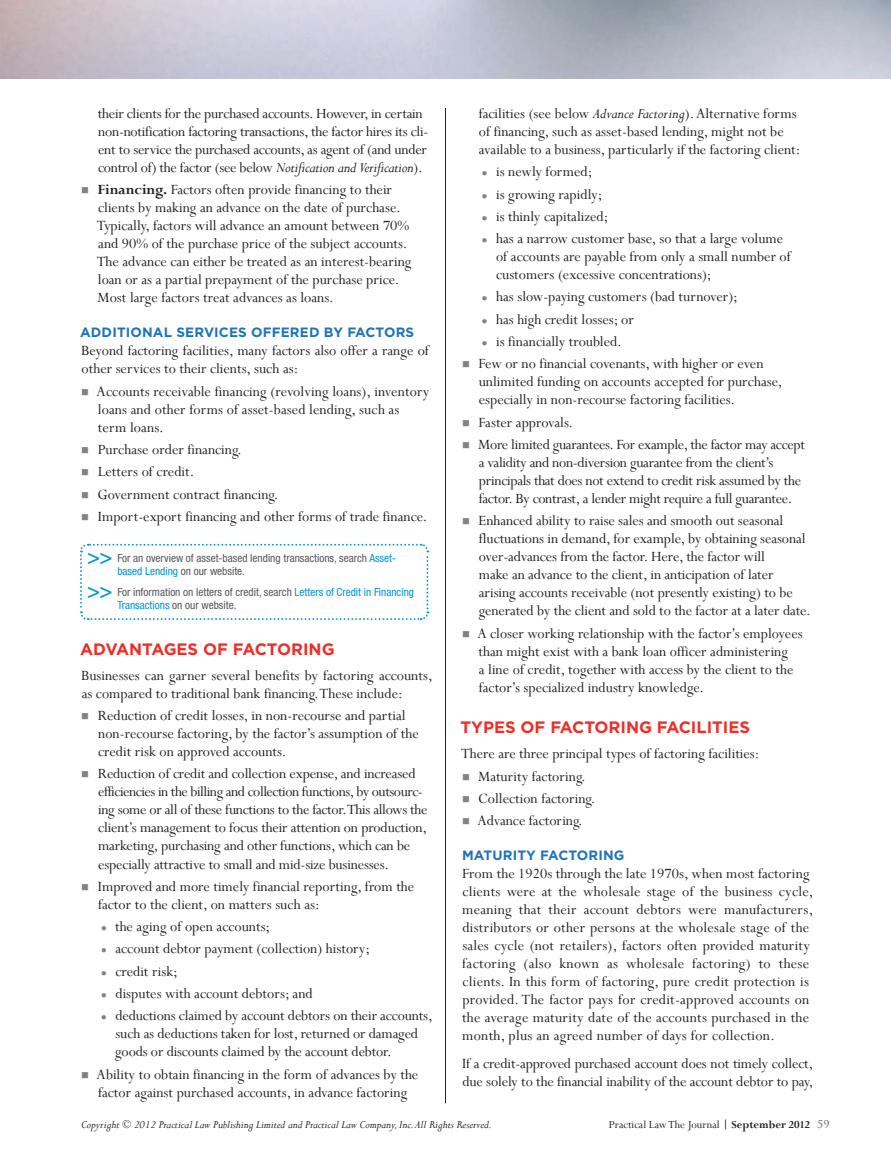
<style>
.page{position:relative;width:891px;height:1161px;background:#fff}
.page>*{position:absolute;margin:0;border:0;box-sizing:border-box;transform-origin:0 0}
.t1{font:500 condensed 21.75px/33.6px "Helvetica Neue LT Std";color:#0095d9}
.t2{font:700 16.5px "Gotham";color:#ee2e28}
.t3{font:15.75px/18px "Perpetua";color:#231f20}
.t4{font:15.75px/18px "Perpetua";letter-spacing:-.02em;color:#231f20}
.t5{font:700 13.5px "Gotham";letter-spacing:.01em;color:#1e73bb}
.t6{font:italic 12px "Perpetua";color:#231f20}
.t7{font:12px "Perpetua";color:#231f20}
.t8{font:condensed 11.25px/12.8px "Helvetica Neue LT Std";color:#57585a}
.s1{font-style:italic}
.s2{font-weight:700}
.s3{color:#0095d9}
.s4{font-family:"Trajan Pro";font-weight:700;font-size:10.5px;color:#808285}
</style>
<div class="page">
<svg style="left:80px;top:543px;width:349px;height:77px"></svg>
<hr style="left:445px;top:108px;width:1px;height:995px;background:#231f20">
<p class="t3" style="left:479px;top:105px;width:323px">facilities (see below <span class="s1">Advance Factoring</span>). Alternative forms of financing, such as asset-based lending, might not be available to a business, particularly if the factoring client:</p>
<p class="t3" style="left:496px;top:161px;width:289px;line-height:22.4px">is newly formed;<br>is growing rapidly;<br>is thinly capitalized;<br>has a narrow customer base, so that a large volume</p>
<p class="t3" style="left:496px;top:248px;width:296px">of accounts are payable from only a small number of customers (excessive concentrations);</p>
<p class="t3" style="left:496px;top:289px;width:243px">has slow-paying customers (bad turnover);</p>
<p class="t3" style="left:496px;top:311px;width:139px">has high credit losses; or</p>
<p class="t3" style="left:496px;top:333px;width:127px">is financially troubled.</p>
<p class="t3" style="left:479px;top:356px;width:287px">Few or no financial covenants, with higher or even</p>
<p class="t3" style="left:479px;top:374px;width:305px">unlimited funding on accounts accepted for purchase, especially in non-recourse factoring facilities.</p>
<p class="t4" style="left:478px;top:412px;width:328px;line-height:22.4px">Faster approvals.<br>More limited guarantees. For example, the factor may accept</p>
<p class="t4" style="left:479px;top:454px;width:324px">a validity and non-diversion guarantee from the client’s principals that does not extend to credit risk assumed by the factor. By contrast, a lender might require a full guarantee.</p>
<p class="t3" style="left:479px;top:513px;width:334px">Enhanced ability to raise sales and smooth out seasonal fluctuations in demand, for example, by obtaining seasonal over-advances from the factor. Here, the factor will<br>make an advance to the client, in anticipation of later arising accounts receivable (not presently existing) to be generated by the client and sold to the factor at a later date.</p>
<p class="t3" style="left:477px;top:625px;width:327px">A closer working relationship with the factor’s employees than might exist with a bank loan officer administering<br>a line of credit, together with access by the client to the factor’s specialized industry knowledge.</p>
<p class="t2" style="left:461px;top:717px;width:291px">TYPES OF FACTORING FACILITIES</p>
<p class="t3" style="left:477px;top:743px;width:284px;line-height:22.4px;text-indent:-16px">There are three principal types of factoring facilities:<br>Maturity factoring.<br>Collection factoring.<br>Advance factoring.</p>
<p class="t5" style="left:462px;top:846px;width:164px">MATURITY FACTORING</p>
<p class="t3" style="left:462px;top:865px;width:353px">From the 1920s through the late 1970s, when most factoring clients were at the wholesale stage of the business cycle, meaning that their account debtors were manufacturers, distributors or other persons at the wholesale stage of the sales cycle (not retailers), factors often provided maturity factoring (also known as wholesale factoring) to these clients. In this form of factoring, pure credit protection is provided. The factor pays for credit-approved accounts on the average maturity date of the accounts purchased in the month, plus an agreed number of days for collection.</p>
<p class="t3" style="left:462px;top:1056px;width:353px">If a credit-approved purchased account does not timely collect, due solely to the financial inability of the account debtor to pay,</p>
<p class="t6" style="left:81px;top:1118px;width:413px">Copyright © 2012 Practical Law Publishing Limited and Practical Law Company, Inc. All Rights Reserved.</p>
<p class="t3" style="left:98px;top:105px;width:332px">their clients for the purchased accounts. However, in certain non-notification factoring transactions, the factor hires its cli&shy;ent to service the purchased accounts, as agent of (and under control of) the factor (see below <span class="s1">Notification and Verification</span>).</p>
<p class="t3" style="left:97px;top:181px;width:316px"><span class="s2">Financing.</span> Factors often provide financing to their clients by making an advance on the date of purchase.<br>Typically, factors will advance an amount between 70% and 90% of the purchase price of the subject accounts.<br>The advance can either be treated as an interest-bearing loan or as a partial prepayment of the purchase price.<br>Most large factors treat advances as loans.</p>
<p class="t5" style="left:80px;top:323px;width:336px">ADDITIONAL SERVICES OFFERED BY FACTORS</p>
<p class="t3" style="left:81px;top:342px;width:349px">Beyond factoring facilities, many factors also offer a range of other services to their clients, such as:</p>
<p class="t3" style="left:97px;top:383px;width:334px">Accounts receivable financing (revolving loans), inventory loans and other forms of asset-based lending, such as term loans.</p>
<p class="t3" style="left:97px;top:439px;width:332px;line-height:22.4px">Purchase order financing.<br>Letters of credit.<br>Government contract financing.<br>Import-export financing and other forms of trade finance.</p>
<p class="t8" style="left:117px;top:552px;width:280px">For an overview of asset-based lending transactions, search <span class="s3">Asset&shy;based Lending</span> on our website.</p>
<p class="t8" style="left:117px;top:585px;width:298px">For information on letters of credit, search <span class="s3">Letters of Credit in Financing<br>Transactions</span> on our website.</p>
<h1 class="t1" style="left:87px;top:540px;width:27px">&gt;&gt; &gt;&gt;</h1>
<p class="t2" style="left:80px;top:638px;width:256px">ADVANTAGES OF FACTORING</p>
<p class="t3" style="left:81px;top:667px;width:353px">Businesses can garner several benefits by factoring accounts, as compared to traditional bank financing. These include:</p>
<p class="t3" style="left:98px;top:707px;width:323px">Reduction of credit losses, in non-recourse and partial non-recourse factoring, by the factor’s assumption of the credit risk on approved accounts.</p>
<p class="t3" style="left:98px;top:766px;width:331px">Reduction of credit and collection expense, and increased efficiencies in the billing and collection functions, by outsourc&shy;ing some or all of these functions to the factor. This allows the client’s management to focus their attention on production, marketing, purchasing and other functions, which can be especially attractive to small and mid-size businesses.</p>
<p class="t3" style="left:98px;top:878px;width:318px">Improved and more timely financial reporting, from the factor to the client, on matters such as:</p>
<p class="t3" style="left:115px;top:916px;width:319px;line-height:22.4px">the aging of open accounts;<br>account debtor payment (collection) history;<br>credit risk;<br>disputes with account debtors; and<br>deductions claimed by account debtors on their accounts,</p>
<p class="t3" style="left:115px;top:1026px;width:304px">such as deductions taken for lost, returned or damaged goods or discounts claimed by the account debtor.</p>
<p class="t3" style="left:97px;top:1066px;width:323px">Ability to obtain financing in the form of advances by the factor against purchased accounts, in advance factoring</p>
<p class="t7" style="left:609px;top:1118px;width:222px">Practical Law The Journal <span class="s2">| September 2012</span> <span class="s4">59</span></p>
</div>
